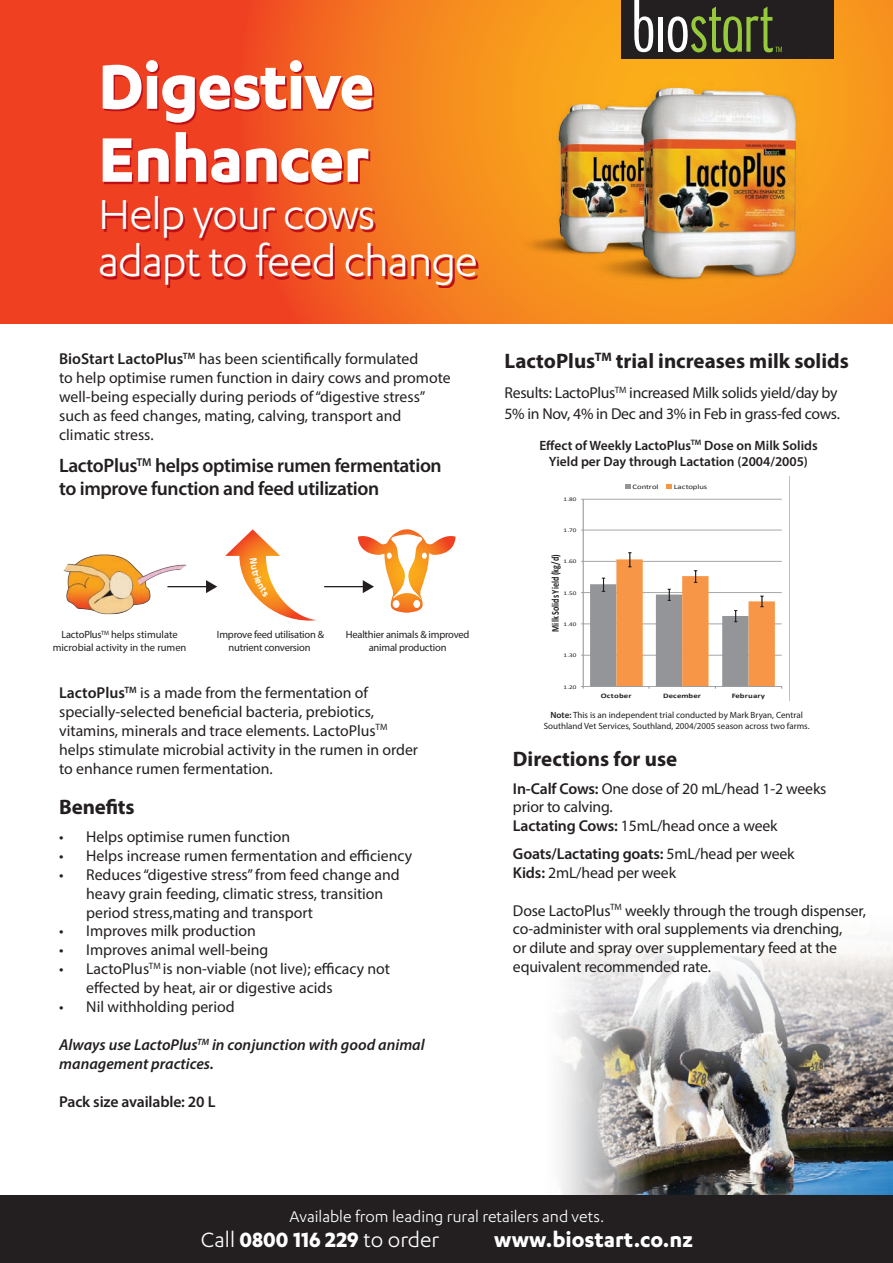
<style>
.page{position:relative;width:893px;height:1263px;background:#fff}
.page>*{position:absolute;margin:0;border:0;box-sizing:border-box;transform-origin:0 0}
.t1{font:700 72.9px/72.9px "Karbon";letter-spacing:-.02em;color:#fff}
.t2{font:48.6px/47.2px "Karbon";letter-spacing:-.02em;color:#fff}
.t3{font:24px "Karbon";color:#fff}
.t4{font:700 24px "Karbon";color:#fff}
.t5{font:700 21px "Myriad Pro";color:#231f20}
.t6{font:600 19.5px/23.4px "Myriad Pro";letter-spacing:-.02em;color:#231f20}
.t7{font:18px "Karbon";color:#fff}
.t8{font:15.75px/18.9px "Myriad Pro";color:#231f20}
.t9{font:15.75px/21px "Myriad Pro";letter-spacing:-.02em;color:#231f20}
.t10{font:italic 600 15.75px/18.9px "Myriad Pro";color:#231f20}
.t11{font:600 15.75px "Myriad Pro";letter-spacing:-.01em;color:#231f20}
.t12{font:600 13.5px/16.2px "Myriad Pro";color:#231f20;text-align:center}
.t13{font:10.5px/12.6px "Myriad Pro";letter-spacing:-.02em;color:#231f20;text-align:center}
.t14{font:10.5px/12.6px "Myriad Pro";color:#231f20;text-align:center}
.t15{font:700 10.5px "Calibri";letter-spacing:.015em;color:#231f20;scale:.78 1}
.t16{font:700 10.35px/12.5px "Calibri";letter-spacing:.005em;color:#231f20;text-align:center;scale:1.28 1}
.t17{font:9px/10.8px "Myriad Pro";color:#231f20;text-align:center}
.t18{font:700 6.9px "Calibri";letter-spacing:.015em;color:#231f20;scale:1.28 1}
.t19{font:6.9px "Calibri";letter-spacing:-.005em;color:#231f20;scale:1.28 1}
.t20{font:6.9px "Calibri";letter-spacing:-.025em;color:#231f20;scale:1.28 1}
.t21{font:5.55px "Calibri";letter-spacing:.035em;color:#231f20;scale:1.28 1}
.s1{font-weight:600}
.s2{font-weight:700}
</style>
<div class="page">
<img style="left:561px;top:943px;width:331px;height:251px">
<svg style="left:0;top:0;width:892px;height:323px;background:#f36d1f"></svg>
<img style="left:507px;top:91px;width:68px;height:181px">
<img style="left:575px;top:71px;width:233px;height:232px">
<div style="left:0;top:1194px;width:892px;height:68px;background:#231f20"></div>
<div style="left:620px;top:0;width:213px;height:59px;background:#231f20"></div>
<hr style="left:658px;top:17px;width:4px;height:35px;background:#fff">
<svg style="left:634px;top:0;width:19px;height:52px"></svg>
<svg style="left:667px;top:7px;width:114px;height:45px"></svg>
<svg style="left:102px;top:62px;width:376px;height:225px;background:#e64f1f"></svg>
<svg style="left:581px;top:484px;width:202px;height:205px"></svg>
<hr style="left:167px;top:586px;width:41px;height:1px;background:#231f20">
<svg style="left:206px;top:580px;width:11px;height:13px"></svg>
<hr style="left:324px;top:586px;width:40px;height:1px;background:#231f20">
<svg style="left:357px;top:529px;width:98px;height:83px"></svg>
<img style="left:63px;top:554px;width:126px;height:61px">
<svg style="left:225px;top:529px;width:90px;height:91px"></svg>
<h1 class="t1" style="left:98px;top:47px;width:278px">Digestive<br>Enhancer</h1>
<h2 class="t2" style="left:98px;top:189px;width:381px">Help your cows adapt to feed change</h2>
<p class="t8" style="left:59px;top:349px;width:393px"><span class="s1">BioStart LactoPlus</span><sup>TM</sup> has been scientifically formulated<br>to help optimise rumen function in dairy cows and promote well-being especially during periods of “digestive stress” such as feed changes, mating, calving, transport and climatic stress.</p>
<p class="t6" style="left:59px;top:453px;width:384px">LactoPlus<sup>TM</sup> helps optimise rumen fermentation to improve function and feed utilization</p>
<p class="t14" style="left:53px;top:628px;width:135px">LactoPlus<sup>TM</sup> helps stimulate microbial activity in the rumen</p>
<p class="t13" style="left:217px;top:628px;width:109px">Improve feed utilisation &amp; nutrient conversion</p>
<p class="t13" style="left:345px;top:628px;width:125px">Healthier animals &amp; improved animal production</p>
<p class="t8" style="left:59px;top:682px;width:360px"><span class="s1">LactoPlus</span><sup>TM</sup> is a made from the fermentation of specially-selected beneficial bacteria, prebiotics, vitamins, minerals and trace elements. LactoPlus<sup>TM </sup>helps stimulate microbial activity in the rumen in order to enhance rumen fermentation.</p>
<h3 class="t5" style="left:59px;top:793px;width:77px">Benefits</h3>
<p class="t8" style="left:59px;top:826px;width:232px">• Helps optimise rumen function</p>
<p class="t8" style="left:59px;top:845px;width:354px">• Helps increase rumen fermentation and efficiency</p>
<p class="t8" style="left:86px;top:864px;width:315px;text-indent:-27px">• Reduces “digestive stress” from feed change and heavy grain feeding, climatic stress, transition period stress,mating and transport</p>
<p class="t8" style="left:59px;top:921px;width:198px">• Improves milk production</p>
<p class="t8" style="left:59px;top:940px;width:210px">• Improves animal well-being</p>
<p class="t8" style="left:86px;top:959px;width:305px;text-indent:-27px">• LactoPlus<sup>TM</sup> is non-viable (not live); efficacy not effected by heat, air or digestive acids</p>
<p class="t8" style="left:59px;top:996px;width:177px">• Nil withholding period</p>
<p class="t10" style="left:59px;top:1034px;width:367px">Always use LactoPlus<sup>TM</sup> in conjunction with good animal management practices.</p>
<p class="t11" style="left:59px;top:1091px;width:158px">Pack size available: 20 L</p>
<h3 class="t5" style="left:504px;top:347px;width:345px">LactoPlus<sup>TM</sup> trial increases milk solids</h3>
<p class="t9" style="left:504px;top:382px;width:337px">Results: LactoPlus<sup>TM</sup> increased Milk solids yield/day by<br>5% in Nov, 4% in Dec and 3% in Feb in grass-fed cows.</p>
<p class="t12" style="left:539px;top:436px;width:280px">Effect of Weekly LactoPlus<sup>TM</sup> Dose on Milk Solids<br>Yield per Day through Lactation (2004/2005)</p>
<p class="t16" style="left:569px;top:439px;width:150px">Effect of Weekly Lactoplus Dose on<br>Milk Solids Yield per Day through</p>
<p class="t20" style="left:632px;top:482px;width:22px">Control</p>
<p class="t19" style="left:673px;top:482px;width:28px">Lactoplus</p>
<p class="t21" style="left:563px;top:495px;width:12px">1.80</p>
<p class="t21" style="left:563px;top:526px;width:12px">1.70</p>
<p class="t15" style="left:548px;top:631px;width:101px;rotate:-90deg">Milk Solids Yield (kg/d)</p>
<p class="t21" style="left:563px;top:558px;width:12px">1.60</p>
<p class="t21" style="left:563px;top:589px;width:12px">1.50</p>
<p class="t21" style="left:563px;top:620px;width:12px">1.40</p>
<p class="t21" style="left:563px;top:652px;width:12px">1.30</p>
<p class="t21" style="left:563px;top:683px;width:12px">1.20</p>
<p class="t18" style="left:600px;top:691px;width:25px">October</p>
<p class="t18" style="left:663px;top:691px;width:31px">December</p>
<p class="t18" style="left:731px;top:691px;width:27px">February</p>
<p class="t17" style="left:543px;top:709px;width:267px"><span class="s1">Note:</span> This is an independent trial conducted by Mark Bryan, Central<br>Southland Vet Services, Southland, 2004/2005 season across two farms.</p>
<h3 class="t5" style="left:512px;top:745px;width:166px">Directions for use</h3>
<p class="t8" style="left:512px;top:778px;width:315px"><span class="s1">In-Calf Cows:</span> One dose of 20 mL/head 1-2 weeks prior to calving.<br><span class="s1">Lactating Cows:</span> 15mL/head once a week</p>
<p class="t8" style="left:512px;top:843px;width:283px"><span class="s1">Goats/Lactating goats:</span> 5mL/head per week<br><span class="s1">Kids:</span> 2mL/head per week</p>
<p class="t8" style="left:512px;top:900px;width:354px">Dose LactoPlus<sup>TM</sup> weekly through the trough dispenser, co-administer with oral supplements via drenching,<br>or dilute and spray over supplementary feed at the equivalent recommended rate.</p>
<p class="t7" style="left:289px;top:1206px;width:316px">Available from leading rural retailers and vets.</p>
<h3 class="t3" style="left:201px;top:1226px;width:240px">Call <span class="s2">0800 116 229</span> to order</h3>
<h3 class="t4" style="left:494px;top:1226px;width:200px">www.biostart.co.nz</h3>
</div>
